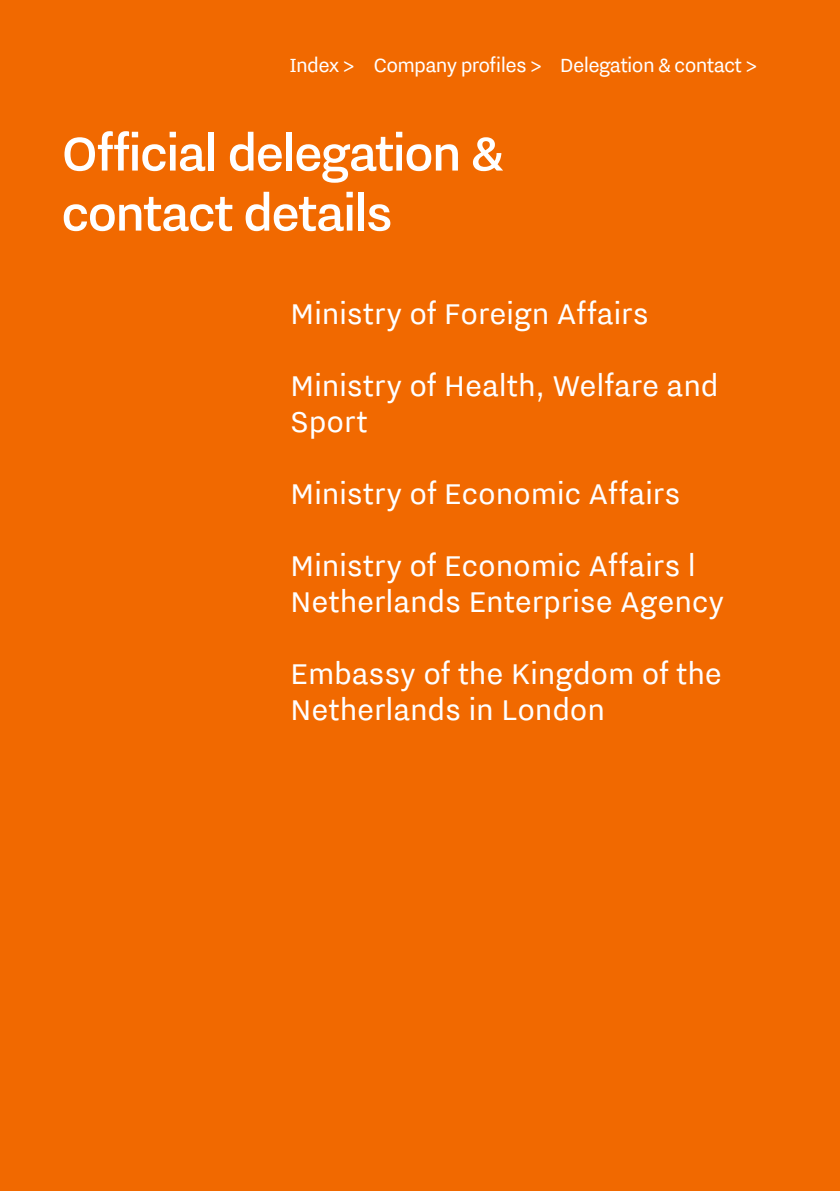
<style>
.page{position:relative;width:840px;height:1191px;background:#fff}
.page>*{position:absolute;margin:0;border:0;box-sizing:border-box;transform-origin:0 0}
.NLB_Heading_leading{font:500 60px "NL Nitti Grotesk";letter-spacing:-.035em;color:#fff}
.NLB_Index{font:36px/36px "NL Nitti Grotesk";letter-spacing:-.005em;color:#fff}
.t1{font:24px "NL Nitti Grotesk";letter-spacing:-.03em;color:#fff}
</style>
<div class="page">
<div style="left:0;top:0;width:839px;height:1191px;background:#f16900"></div>
<p class="t1" style="left:289px;top:51px;width:469px">Index &gt; Company profiles &gt; Delegation &amp; contact &gt;</p>
<h1 class="NLB_Heading_leading" style="left:61px;top:119px;width:444px">Official delegation &amp;</h1>
<h1 class="NLB_Heading_leading" style="left:61px;top:179px;width:333px">contact details</h1>
<p class="NLB_Index" style="left:290px;top:295px;width:360px">Ministry of Foreign Affairs</p>
<p class="NLB_Index" style="left:290px;top:367px;width:430px">Ministry of Health, Welfare and<br>Sport</p>
<p class="NLB_Index" style="left:290px;top:475px;width:391px">Ministry of Economic Affairs</p>
<p class="NLB_Index" style="left:290px;top:547px;width:435px">Ministry of Economic Affairs l<br>Netherlands Enterprise Agency</p>
<p class="NLB_Index" style="left:290px;top:655px;width:433px">Embassy of the Kingdom of the<br>Netherlands in London</p>
</div>
